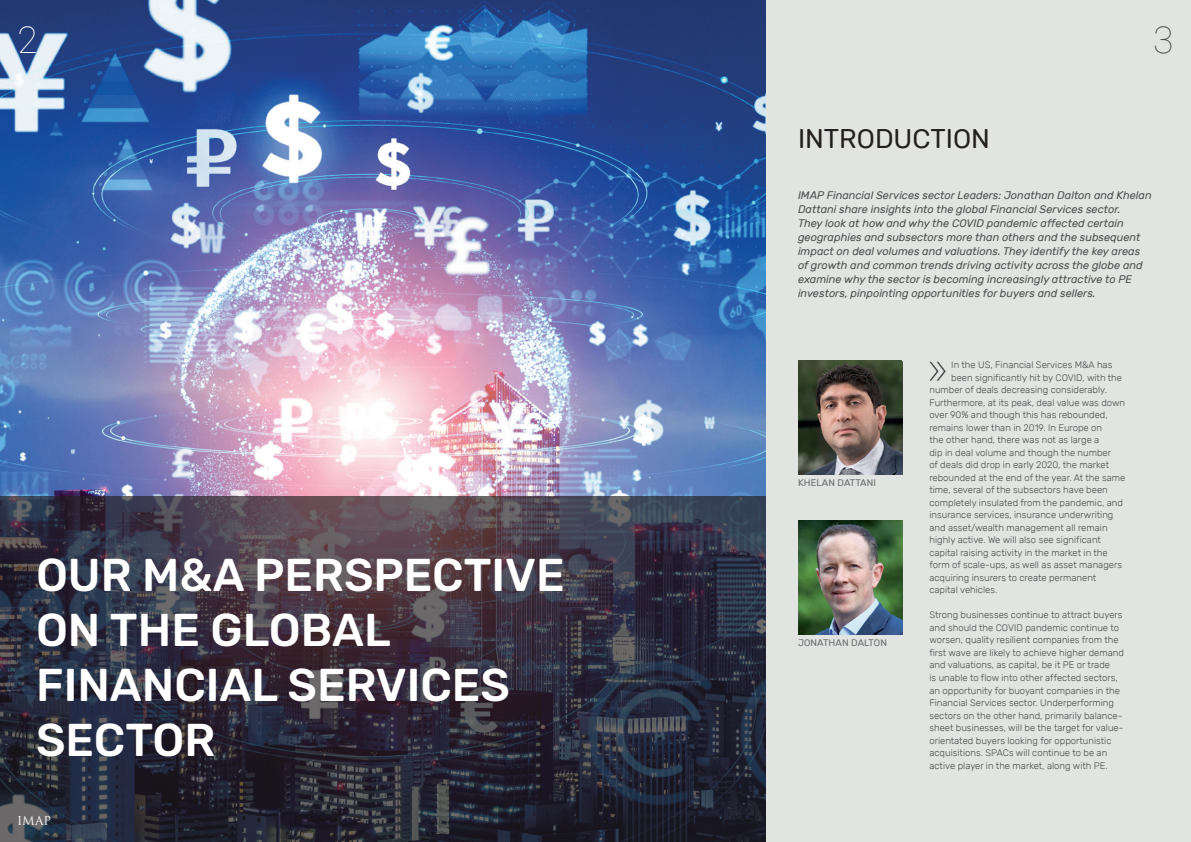
<style>
.page{position:relative;width:1191px;height:842px;background:#fff}
.page>*{position:absolute;margin:0;border:0;box-sizing:border-box;transform-origin:0 0}
.Mellanrubrik_9_5_11{font:500 46px/55.2px "Rubik";color:#fff}
.t1{font:100 37.3px "Roboto";color:#fff}
.t2{font:100 37.3px "Roboto";color:#4b4c4d}
.t3{font:27px "Rubik";color:#231f20}
.t4{font:12px "Trajan Pro";color:#fff}
.Bröd_9_5_12_5{font:italic 11px/14px "Rubik";color:#4b4c4d}
.Bröd_9_5_12_5-2{font:300 9.5px/12.5px "Rubik";color:#4b4c4d}
.Mellanrubrik_9_5_11-2{font:9.5px "Rubik";letter-spacing:.01em;color:#69696c}
</style>
<div class="page">
<div style="left:747px;top:0;width:444px;height:842px;background:#e2e4e2"></div>
<img style="left:0;top:0;width:765px;height:496px">
<img style="left:798px;top:521px;width:105px;height:113px">
<img style="left:798px;top:361px;width:105px;height:113px">
<svg style="left:929px;top:362px;width:16px;height:19px"></svg>
<svg style="left:0;top:496px;width:765px;height:346px;background:#343140"></svg>
<p class="t1" style="left:18px;top:13px;width:22px">2</p>
<p class="t2" style="left:1153px;top:13px;width:22px">3</p>
<p class="t3" style="left:798px;top:124px;width:193px">INTRODUCTION</p>
<p class="Mellanrubrik_9_5_11" style="left:36px;top:548px;width:530px">OUR M&amp;A PERSPECTIVE<br>ON THE GLOBAL<br>FINANCIAL SERVICES<br>SECTOR</p>
<p class="t4" style="left:17px;top:813px;width:36px">IMAP</p>
<p class="Bröd_9_5_12_5" style="left:798px;top:188px;width:355px">IMAP Financial Services sector Leaders: Jonathan Dalton and Khelan Dattani share insights into the global Financial Services sector.<br>They look at how and why the COVID pandemic affected certain geographies and subsectors more than others and the subsequent impact on deal volumes and valuations. They identify the key areas of growth and common trends driving activity across the globe and examine why the sector is becoming increasingly attractive to PE investors, pinpointing opportunities for buyers and sellers.</p>
<p class="Mellanrubrik_9_5_11-2" style="left:798px;top:477px;width:79px">KHELAN DATTANI</p>
<p class="Mellanrubrik_9_5_11-2" style="left:798px;top:637px;width:90px">JONATHAN DALTON</p>
<p class="Bröd_9_5_12_5-2" style="left:951px;top:359px;width:163px">In the US, Financial Services M&amp;A has</p>
<p class="Bröd_9_5_12_5-2" style="left:951px;top:371px;width:172px">been significantly hit by COVID, with the</p>
<p class="Bröd_9_5_12_5-2" style="left:929px;top:384px;width:179px">number of deals decreasing considerably.</p>
<p class="Bröd_9_5_12_5-2" style="left:929px;top:396px;width:197px">Furthermore, at its peak, deal value was down</p>
<p class="Bröd_9_5_12_5-2" style="left:929px;top:409px;width:180px">over 90% and though this has rebounded,</p>
<p class="Bröd_9_5_12_5-2" style="left:929px;top:421px;width:174px">remains lower than in 2019. In Europe on</p>
<p class="Bröd_9_5_12_5-2" style="left:929px;top:434px;width:171px">the other hand, there was not as large a</p>
<p class="Bröd_9_5_12_5-2" style="left:929px;top:446px;width:183px">dip in deal volume and though the number</p>
<p class="Bröd_9_5_12_5-2" style="left:929px;top:459px;width:181px">of deals did drop in early 2020, the market</p>
<p class="Bröd_9_5_12_5-2" style="left:929px;top:471px;width:197px">rebounded at the end of the year. At the same</p>
<p class="Bröd_9_5_12_5-2" style="left:929px;top:484px;width:180px">time, several of the subsectors have been</p>
<p class="Bröd_9_5_12_5-2" style="left:929px;top:496px;width:195px">completely insulated from the pandemic, and</p>
<p class="Bröd_9_5_12_5-2" style="left:929px;top:509px;width:185px">insurance services, insurance underwriting</p>
<p class="Bröd_9_5_12_5-2" style="left:929px;top:521px;width:180px">and asset/wealth management all remain</p>
<p class="Bröd_9_5_12_5-2" style="left:929px;top:534px;width:173px">highly active. We will also see significant</p>
<p class="Bröd_9_5_12_5-2" style="left:929px;top:546px;width:180px">capital raising activity in the market in the</p>
<p class="Bröd_9_5_12_5-2" style="left:929px;top:559px;width:194px">form of scale-ups, as well as asset managers</p>
<p class="Bröd_9_5_12_5-2" style="left:929px;top:571px;width:168px">acquiring insurers to create permanent</p>
<p class="Bröd_9_5_12_5-2" style="left:929px;top:584px;width:69px">capital vehicles.</p>
<p class="Bröd_9_5_12_5-2" style="left:929px;top:609px;width:196px">Strong businesses continue to attract buyers and should the COVID pandemic continue to worsen, quality resilient companies from the first wave are likely to achieve higher demand and valuations, as capital, be it PE or trade<br>is unable to flow into other affected sectors, an opportunity for buoyant companies in the Financial Services sector. Underperforming sectors on the other hand, primarily balance&shy;sheet businesses, will be the target for value&shy;orientated buyers looking for opportunistic acquisitions. SPACs will continue to be an active player in the market, along with PE.</p>
</div>
